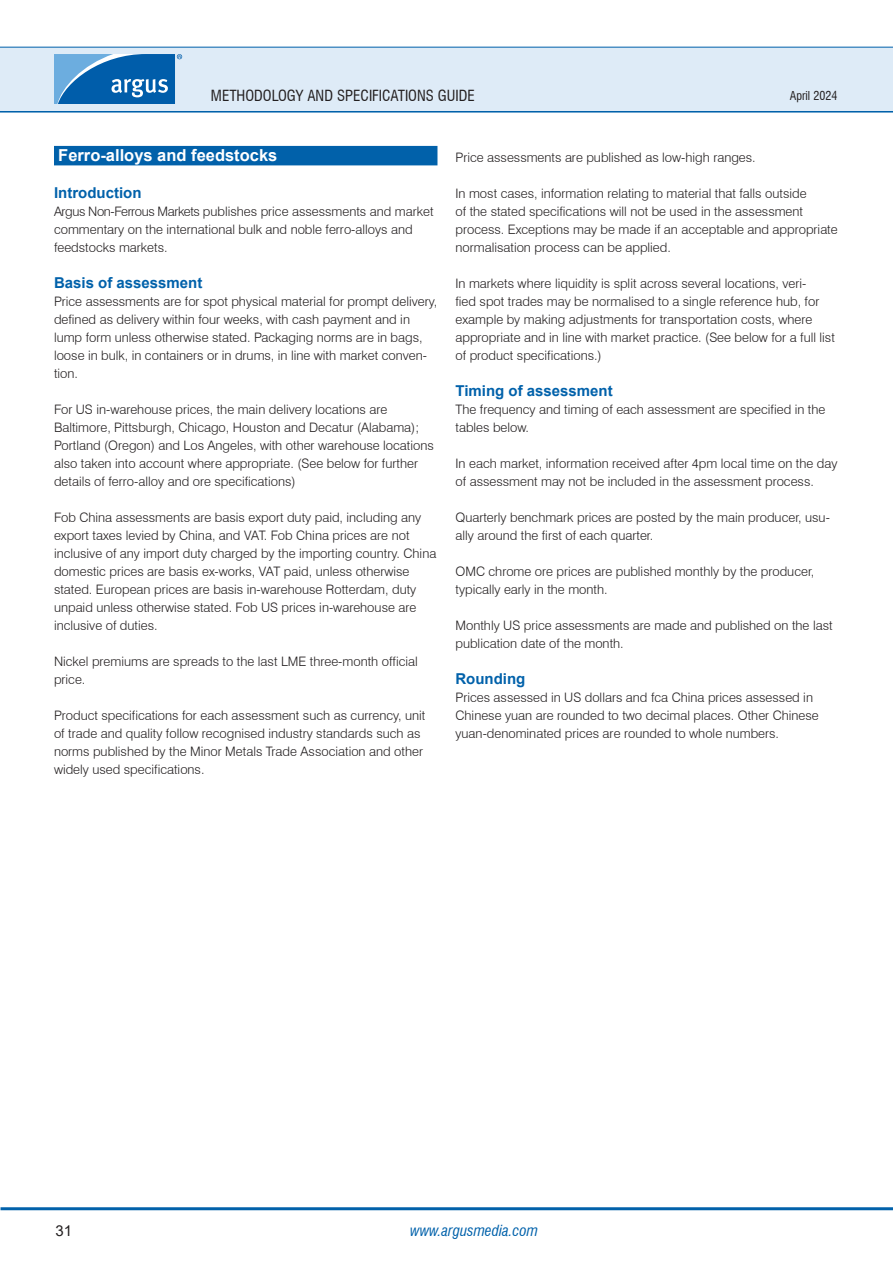
<style>
.page{position:relative;width:893px;height:1263px;background:#fff}
.page>*{position:absolute;margin:0;border:0;box-sizing:border-box;transform-origin:0 0}
.H1_-_Section_header_-_WOB{font:700 16.5px "Arial";color:#fff}
.H2_-_Bold_headline_-_old_H4{font:700 15px "Arial";color:#0161aa}
.t1{font:condensed 15px "Swiss 721 BT";color:#231f20}
.t2{font:italic condensed 15px "Swiss 721 BT";color:#0161aa}
.t3{font:15px "Arial";color:#231f20}
.P1_-_Body_Text{font:300 13.05px/18px "Swiss 721 BT";color:#231f20}
.t4{font:condensed 12px "Swiss 721 BT";color:#231f20}
</style>
<div class="page">
<hr style="left:0;top:110px;width:893px;height:3px;background:#0161aa">
<div style="left:0;top:47px;width:893px;height:64px;background:#deebf7"></div>
<hr style="left:0;top:47px;width:893px;height:1px;background:#0161aa">
<hr style="left:1px;top:1207px;width:892px;height:3px;background:#0161aa">
<svg style="left:54px;top:54px;width:128px;height:50px;background:#3883c0"></svg>
<div style="left:54px;top:146px;width:383px;height:19px;background:#0161aa"></div>
<p class="t1" style="left:211px;top:86px;width:265px">METHODOLOGY AND SPECIFICATIONS GUIDE</p>
<p class="t4" style="left:790px;top:88px;width:49px">April 2024</p>
<p class="H1_-_Section_header_-_WOB" style="left:58px;top:144px;width:221px">Ferro-alloys and feedstocks</p>
<p class="H2_-_Bold_headline_-_old_H4" style="left:54px;top:182px;width:89px">Introduction</p>
<p class="P1_-_Body_Text" style="left:54px;top:202px;width:381px">Argus Non-Ferrous Markets publishes price assessments and market commentary on the international bulk and noble ferro-alloys and feedstocks markets.</p>
<p class="H2_-_Bold_headline_-_old_H4" style="left:54px;top:272px;width:150px">Basis of assessment</p>
<p class="P1_-_Body_Text" style="left:54px;top:292px;width:385px">Price assessments are for spot physical material for prompt delivery, defined as delivery within four weeks, with cash payment and in lump form unless otherwise stated. Packaging norms are in bags, loose in bulk, in containers or in drums, in line with market conven&shy;tion.</p>
<p class="P1_-_Body_Text" style="left:54px;top:400px;width:381px">For US in-warehouse prices, the main delivery locations are Baltimore, Pittsburgh, Chicago, Houston and Decatur (Alabama); Portland (Oregon) and Los Angeles, with other warehouse locations also taken into account where appropriate. (See below for further details of ferro-alloy and ore specifications)</p>
<p class="P1_-_Body_Text" style="left:54px;top:508px;width:384px">Fob China assessments are basis export duty paid, including any export taxes levied by China, and VAT. Fob China prices are not inclusive of any import duty charged by the importing country. China domestic prices are basis ex-works, VAT paid, unless otherwise stated. European prices are basis in-warehouse Rotterdam, duty unpaid unless otherwise stated. Fob US prices in-warehouse are inclusive of duties.</p>
<p class="P1_-_Body_Text" style="left:54px;top:652px;width:365px">Nickel premiums are spreads to the last LME three-month official price.</p>
<p class="P1_-_Body_Text" style="left:54px;top:706px;width:373px">Product specifications for each assessment such as currency, unit of trade and quality follow recognised industry standards such as norms published by the Minor Metals Trade Association and other widely used specifications.</p>
<p class="P1_-_Body_Text" style="left:455px;top:148px;width:302px">Price assessments are published as low-high ranges.</p>
<p class="P1_-_Body_Text" style="left:455px;top:184px;width:384px">In most cases, information relating to material that falls outside<br>of the stated specifications will not be used in the assessment process. Exceptions may be made if an acceptable and appropriate normalisation process can be applied.</p>
<p class="P1_-_Body_Text" style="left:455px;top:274px;width:381px">In markets where liquidity is split across several locations, veri-<br>fied spot trades may be normalised to a single reference hub, for example by making adjustments for transportation costs, where appropriate and in line with market practice. (See below for a full list of product specifications.)</p>
<p class="H2_-_Bold_headline_-_old_H4" style="left:455px;top:380px;width:159px">Timing of assessment</p>
<p class="P1_-_Body_Text" style="left:455px;top:400px;width:371px">The frequency and timing of each assessment are specified in the tables below.</p>
<p class="P1_-_Body_Text" style="left:455px;top:454px;width:384px">In each market, information received after 4pm local time on the day of assessment may not be included in the assessment process.</p>
<p class="P1_-_Body_Text" style="left:455px;top:508px;width:376px">Quarterly benchmark prices are posted by the main producer, usu&shy;ally around the first of each quarter.</p>
<p class="P1_-_Body_Text" style="left:455px;top:562px;width:360px">OMC chrome ore prices are published monthly by the producer, typically early in the month.</p>
<p class="P1_-_Body_Text" style="left:455px;top:616px;width:379px">Monthly US price assessments are made and published on the last publication date of the month.</p>
<p class="H2_-_Bold_headline_-_old_H4" style="left:455px;top:668px;width:71px">Rounding</p>
<p class="P1_-_Body_Text" style="left:455px;top:688px;width:365px">Prices assessed in US dollars and fca China prices assessed in<br>Chinese yuan are rounded to two decimal places. Other Chinese yuan-denominated prices are rounded to whole numbers.</p>
<p class="t3" style="left:55px;top:1220px;width:18px">31</p>
<p class="t2" style="left:410px;top:1221px;width:129px">www.argusmedia.com</p>
</div>
